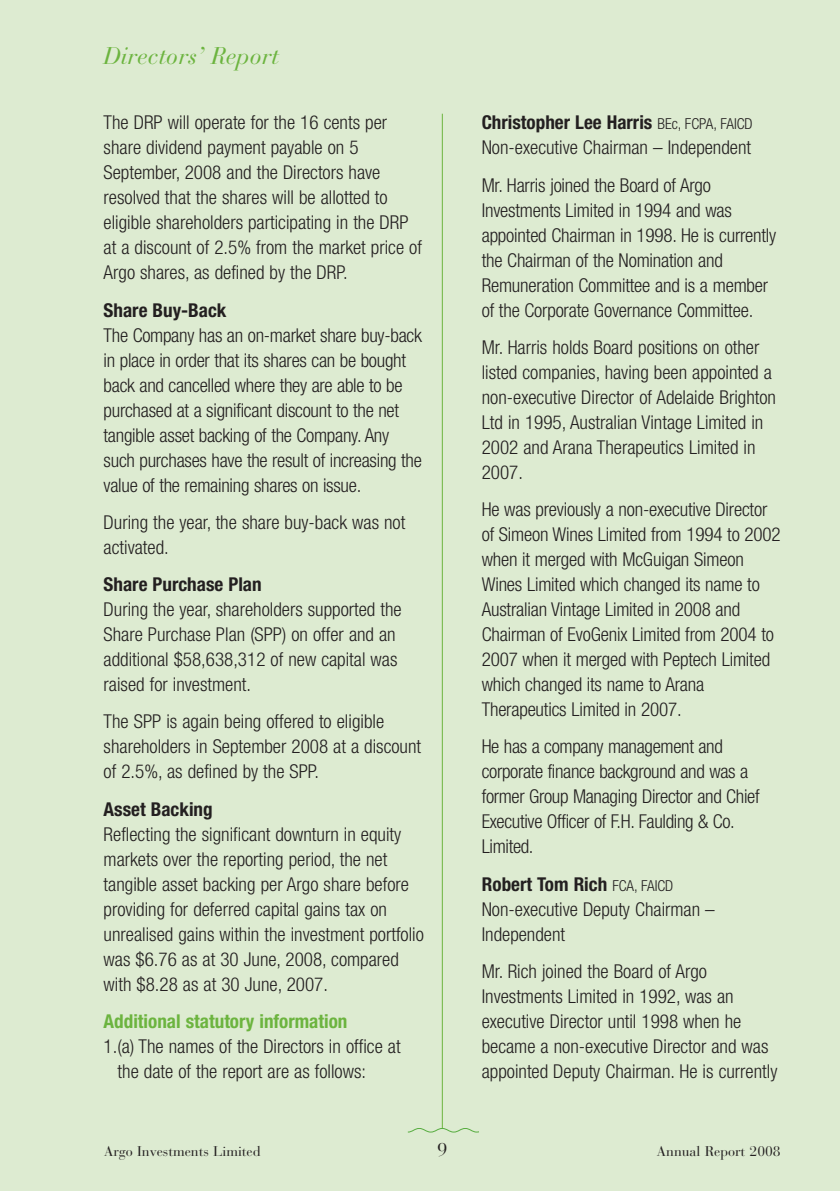
<style>
.page{position:relative;width:840px;height:1191px;background:#fff}
.page>*{position:absolute;margin:0;border:0;box-sizing:border-box;transform-origin:0 0}
.t1{font:italic 24px "Bauer Bodoni";color:#6cb43f}
.t2{font:300 condensed 19.2px/25px "Helvetica Neue";color:#231f20}
.t3{font:700 condensed 19.2px "Helvetica Neue";color:#231f20}
.t4{font:700 condensed 19.2px "Helvetica Neue";color:#6cb43f}
.t5{font:18.4px "Bauer Bodoni";color:#231f20}
.t6{font:14px "Bauer Bodoni";color:#231f20}
.s1{font-weight:700}
.s2{font-size:15.2px}
</style>
<div class="page">
<div style="left:0;top:0;width:839px;height:1191px;background:#ddebd1"></div>
<hr style="left:441px;top:114px;width:1px;height:1014px;background:#6cb43f">
<svg style="left:407px;top:1128px;width:71px;height:4px"></svg>
<p class="t1" style="left:104px;top:47px;width:177px">Directors’ Report</p>
<p class="t2" style="left:104px;top:112px;width:319px">The DRP will operate for the 16 cents per share dividend payment payable on 5<br>September, 2008 and the Directors have resolved that the shares will be allotted to eligible shareholders participating in the DRP at a discount of 2.5% from the market price of Argo shares, as defined by the DRP.</p>
<p class="t3" style="left:104px;top:303px;width:124px">Share Buy-Back</p>
<p class="t2" style="left:104px;top:324px;width:319px">The Company has an on-market share buy-back in place in order that its shares can be bought back and cancelled where they are able to be purchased at a significant discount to the net tangible asset backing of the Company. Any such purchases have the result of increasing the value of the remaining shares on issue.</p>
<p class="t2" style="left:104px;top:511px;width:303px">During the year, the share buy-back was not activated.</p>
<p class="t3" style="left:104px;top:577px;width:159px">Share Purchase Plan</p>
<p class="t2" style="left:104px;top:598px;width:299px">During the year, shareholders supported the Share Purchase Plan (SPP) on offer and an additional $58,638,312 of new capital was raised for investment.</p>
<p class="t2" style="left:104px;top:710px;width:319px">The SPP is again being offered to eligible shareholders in September 2008 at a discount of 2.5%, as defined by the SPP.</p>
<p class="t3" style="left:104px;top:802px;width:110px">Asset Backing</p>
<p class="t2" style="left:104px;top:823px;width:321px">Reflecting the significant downturn in equity markets over the reporting period, the net tangible asset backing per Argo share before providing for deferred capital gains tax on unrealised gains within the investment portfolio was $6.76 as at 30 June, 2008, compared with $8.28 as at 30 June, 2007.</p>
<p class="t4" style="left:104px;top:1014px;width:245px">Additional statutory information</p>
<p class="t2" style="left:118px;top:1035px;width:284px;text-indent:-14px">1.(a) The names of the Directors in office at the date of the report are as follows:</p>
<p class="t2" style="left:481px;top:112px;width:272px"><span class="s1">Christopher Lee Harris</span> <span class="s2">BEc, FCPA, FAICD<br></span>Non-executive Chairman – Independent</p>
<p class="t2" style="left:481px;top:174px;width:296px">Mr. Harris joined the Board of Argo Investments Limited in 1994 and was appointed Chairman in 1998. He is currently the Chairman of the Nomination and Remuneration Committee and is a member of the Corporate Governance Committee.</p>
<p class="t2" style="left:481px;top:336px;width:296px">Mr. Harris holds Board positions on other listed companies, having been appointed a non-executive Director of Adelaide Brighton Ltd in 1995, Australian Vintage Limited in 2002 and Arana Therapeutics Limited in 2007.</p>
<p class="t2" style="left:481px;top:498px;width:300px">He was previously a non-executive Director of Simeon Wines Limited from 1994 to 2002 when it merged with McGuigan Simeon Wines Limited which changed its name to Australian Vintage Limited in 2008 and Chairman of EvoGenix Limited from 2004 to 2007 when it merged with Peptech Limited which changed its name to Arana Therapeutics Limited in 2007.</p>
<p class="t2" style="left:481px;top:735px;width:279px">He has a company management and corporate finance background and was a former Group Managing Director and Chief<br>Executive Officer of F.H. Faulding &amp; Co.<br>Limited.</p>
<p class="t2" style="left:481px;top:873px;width:234px"><span class="s1">Robert Tom Rich</span> <span class="s2">FCA, FAICD<br></span>Non-executive Deputy Chairman –<br>Independent</p>
<p class="t2" style="left:481px;top:960px;width:297px">Mr. Rich joined the Board of Argo Investments Limited in 1992, was an executive Director until 1998 when he became a non-executive Director and was appointed Deputy Chairman. He is currently</p>
<p class="t5" style="left:437px;top:1142px;width:12px">9</p>
<p class="t6" style="left:104px;top:1145px;width:158px">Argo Investments Limited</p>
<p class="t6" style="left:656px;top:1145px;width:125px">Annual Report 2008</p>
</div>
